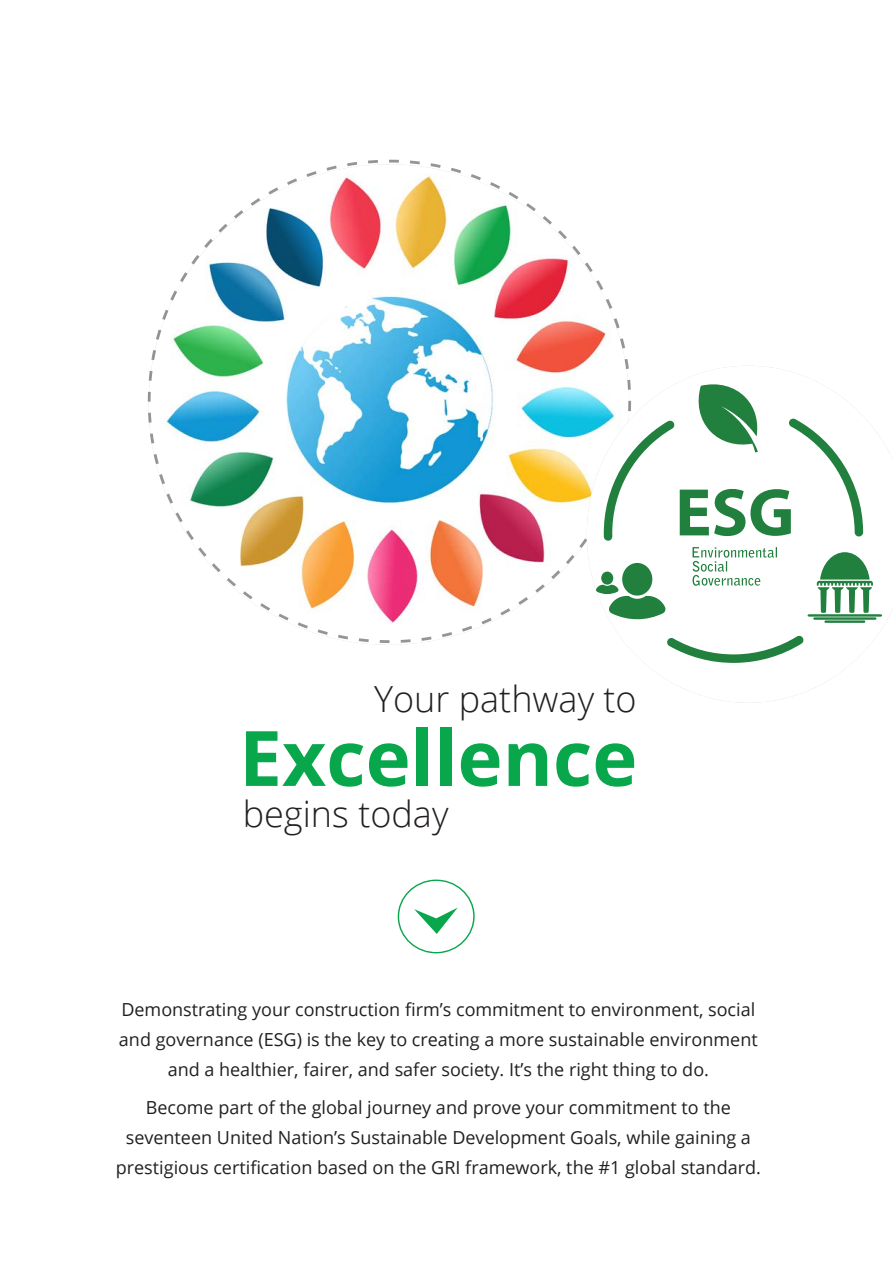
<style>
.page{position:relative;width:893px;height:1263px;background:#fff}
.page>*{position:absolute;margin:0;border:0;box-sizing:border-box;transform-origin:0 0}
._51pt_Center_Lea_48{font:700 76.5px "Open Sans";color:#08a74b}
._24pt_Center_Lea_24{font:300 36px "Open Sans";color:#231f20}
._8pt_Semibold_Lea_15{font:18px/30px "Open Sans";color:#231f20;text-align:center}
</style>
<div class="page">
<svg style="left:397px;top:879px;width:78px;height:75px"></svg>
<img style="left:148px;top:160px;width:481px;height:483px">
<svg style="left:587px;top:366px;width:306px;height:337px"></svg>
<svg style="left:666px;top:635px;width:138px;height:28px"></svg>
<hr style="left:813px;top:617px;width:63px;height:3px;background:#21803e">
<hr style="left:824px;top:620px;width:41px;height:3px;background:#21803e">
<svg style="left:808px;top:552px;width:74px;height:65px"></svg>
<svg style="left:603px;top:382px;width:260px;height:159px"></svg>
<div style="left:622px;top:563px;width:30px;height:33px;background:#21803e;border-radius:50%"></div>
<div style="left:601px;top:572px;width:12px;height:13px;background:#21803e;border-radius:50%"></div>
<svg style="left:596px;top:585px;width:70px;height:36px"></svg>
<svg style="left:692px;top:547px;width:85px;height:39px"></svg>
<p class="_24pt_Center_Lea_24" style="left:374px;top:674px;width:264px">Your pathway to</p>
<p class="_51pt_Center_Lea_48" style="left:239px;top:704px;width:400px">Excellence</p>
<p class="_24pt_Center_Lea_24" style="left:243px;top:789px;width:207px">begins today</p>
<p class="_8pt_Semibold_Lea_15" style="left:119px;top:994px;width:640px">Demonstrating your construction firm’s commitment to environment, social and governance (ESG) is the key to creating a more sustainable environment and a healthier, fairer, and safer society. It’s the right thing to do.</p>
<p class="_8pt_Semibold_Lea_15" style="left:116px;top:1092px;width:647px">Become part of the global journey and prove your commitment to the seventeen United Nation’s Sustainable Development Goals, while gaining a prestigious certification based on the GRI framework, the #1 global standard.</p>
</div>
